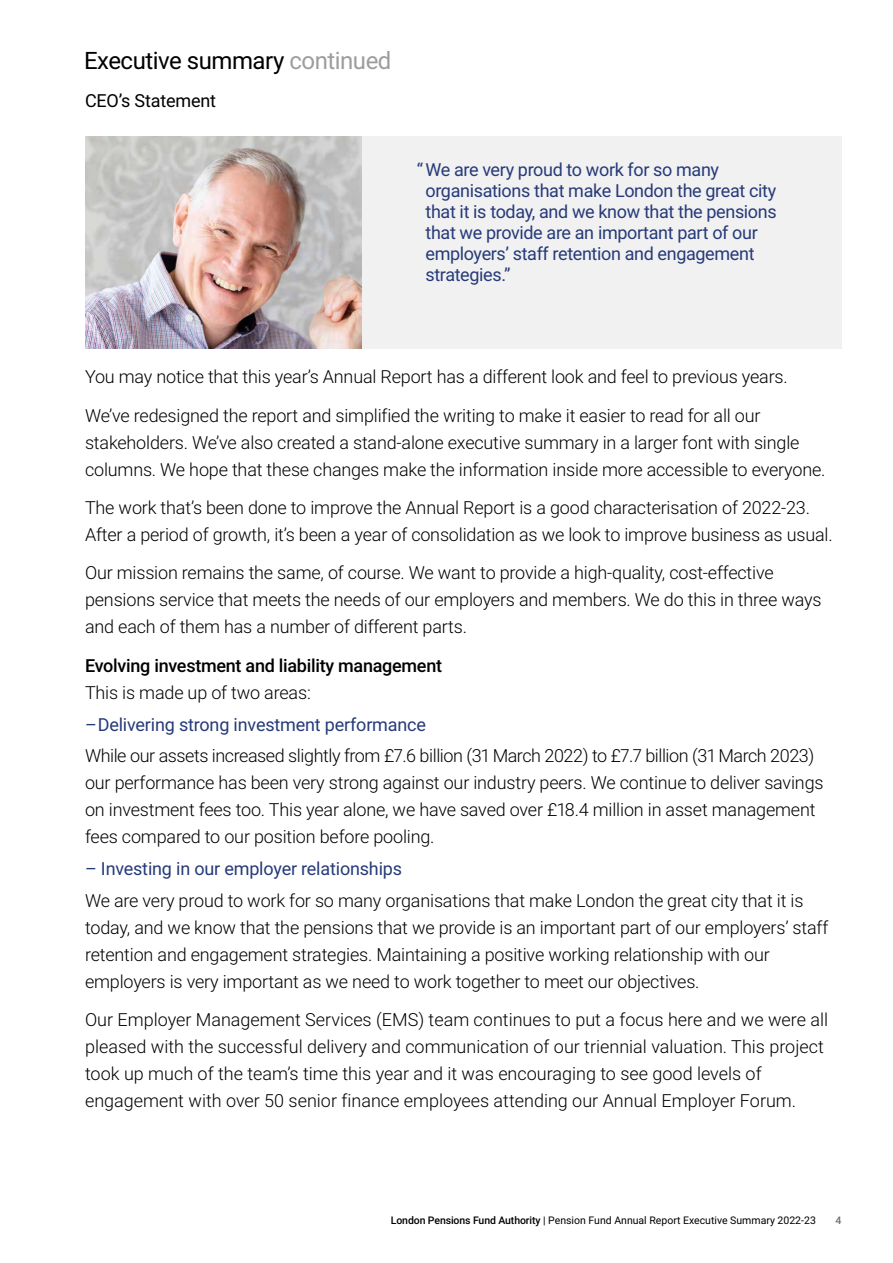
<style>
.page{position:relative;width:893px;height:1263px;background:#fff}
.page>*{position:absolute;margin:0;border:0;box-sizing:border-box;transform-origin:0 0}
.t1{font:24px "Roboto";letter-spacing:-.02em;color:#000}
.t2{font:300 18px/27px "Roboto";letter-spacing:-.01em;color:#000}
.t3{font:18px/21px "Roboto";letter-spacing:-.02em;color:#253a79}
.t4{font:500 18px "Roboto";letter-spacing:-.015em;color:#000}
.t5{font:18px "Roboto";letter-spacing:-.01em;color:#000}
.t6{font:10.5px "Roboto";color:#000}
.t7{font:500 10.5px "Roboto";color:#706f6f}
.s1{color:#9d9d9c}
.s2{font-weight:500}
</style>
<div class="page">
<div style="left:85px;top:136px;width:757px;height:213px;background:#f1f1f1"></div>
<img style="left:85px;top:136px;width:276px;height:213px">
<h1 class="t1" style="left:84px;top:44px;width:309px">Executive summary <span class="s1">continued</span></h1>
<p class="t5" style="left:85px;top:88px;width:133px">CEO’s Statement</p>
<p class="t3" style="left:425px;top:158px;width:353px;text-indent:-9px">“We are very proud to work for so many organisations that make London the great city that it is today, and we know that the pensions that we provide are an important part of our employers’ staff retention and engagement strategies.”</p>
<p class="t2" style="left:85px;top:357px;width:704px;line-height:38.2px">You may notice that this year’s Annual Report has a different look and feel to previous years.<br>We’ve redesigned the report and simplified the writing to make it easier to read for all our</p>
<p class="t2" style="left:85px;top:428px;width:742px">stakeholders. We’ve also created a stand-alone executive summary in a larger font with single columns. We hope that these changes make the information inside more accessible to everyone.</p>
<p class="t2" style="left:85px;top:493px;width:749px">The work that’s been done to improve the Annual Report is a good characterisation of 2022-23.<br>After a period of growth, it’s been a year of consolidation as we look to improve business as usual.</p>
<p class="t2" style="left:85px;top:559px;width:738px">Our mission remains the same, of course. We want to provide a high-quality, cost-effective pensions service that meets the needs of our employers and members. We do this in three ways and each of them has a number of different parts.</p>
<p class="t4" style="left:85px;top:652px;width:359px">Evolving investment and liability management</p>
<p class="t2" style="left:85px;top:678px;width:227px">This is made up of two areas:</p>
<p class="t3" style="left:85px;top:713px;width:342px">–Delivering strong investment performance</p>
<p class="t2" style="left:85px;top:741px;width:740px">While our assets increased slightly from £7.6 billion (31 March 2022) to £7.7 billion (31 March 2023) our performance has been very strong against our industry peers. We continue to deliver savings on investment fees too. This year alone, we have saved over £18.4 million in asset management fees compared to our position before pooling.</p>
<p class="t3" style="left:85px;top:858px;width:319px">– Investing in our employer relationships</p>
<p class="t2" style="left:85px;top:886px;width:745px">We are very proud to work for so many organisations that make London the great city that it is today, and we know that the pensions that we provide is an important part of our employers’ staff retention and engagement strategies. Maintaining a positive working relationship with our employers is very important as we need to work together to meet our objectives.</p>
<p class="t2" style="left:85px;top:1005px;width:745px">Our Employer Management Services (EMS) team continues to put a focus here and we were all pleased with the successful delivery and communication of our triennial valuation. This project took up much of the team’s time this year and it was encouraging to see good levels of engagement with over 50 senior finance employees attending our Annual Employer Forum.</p>
<p class="t6" style="left:391px;top:1213px;width:427px"><span class="s2">London Pensions Fund Authority</span> | Pension Fund Annual Report Executive Summary 2022-23</p>
<p class="t7" style="left:835px;top:1213px;width:7px">4</p>
</div>
